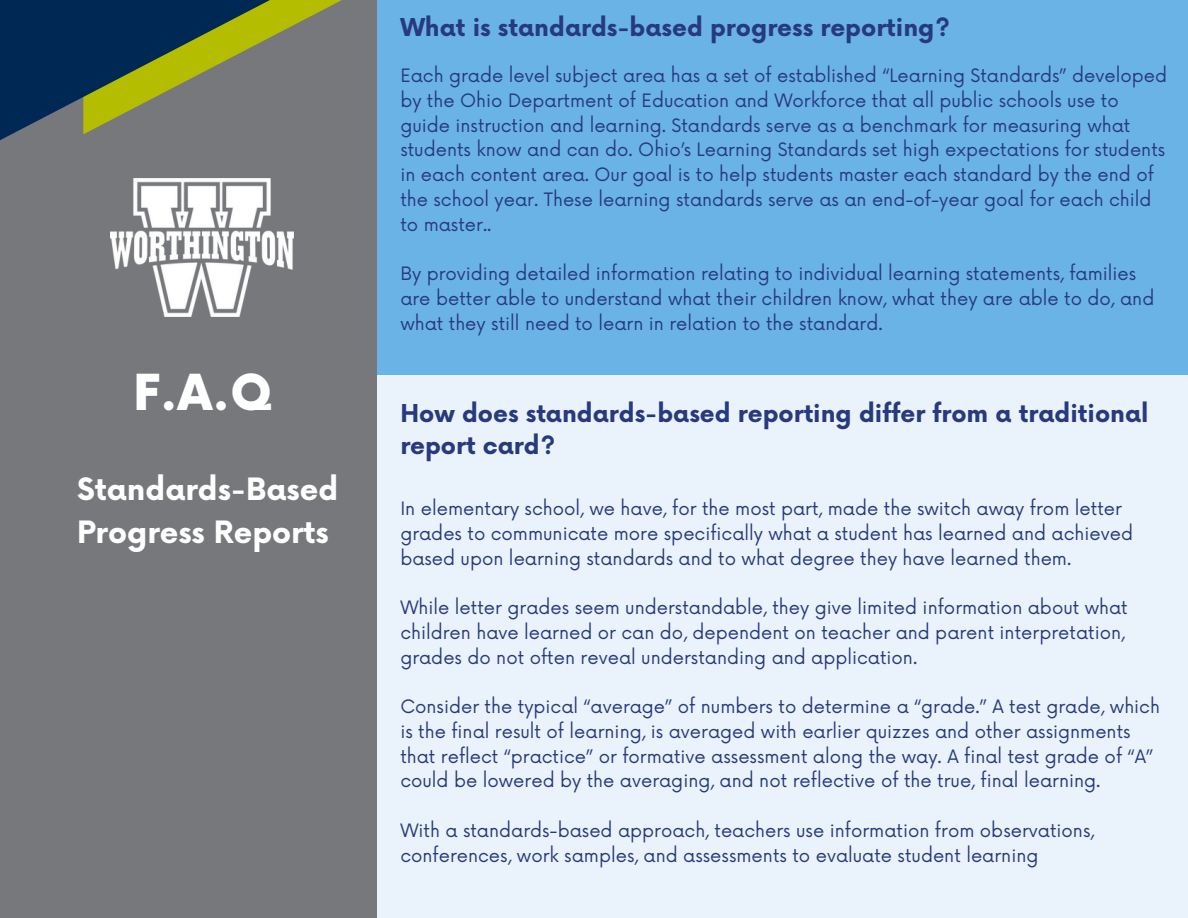
<style>
.page{position:relative;width:1188px;height:918px;background:#fff}
.page>*{position:absolute;margin:0;border:0;box-sizing:border-box;transform-origin:0 0}
.t1{font:900 48.3px "Now";color:#fff}
.t2{font:700 30px/42.8px "Now";color:#fff}
.t3{font:700 24px/32.7px "Now";color:#283a7f}
.t4{font:18px/24.8px "Now";color:#283a7f}
</style>
<div class="page">
<div style="left:377px;top:0;width:811px;height:384px;background:#69b3e7"></div>
<div style="left:0;top:0;width:376px;height:918px;background:#76787b"></div>
<div style="left:377px;top:375px;width:811px;height:543px;background:#eaf3fb"></div>
<img style="left:111px;top:179px;width:183px;height:137px">
<svg style="left:328px;top:0;width:49px;height:134px"></svg>
<svg style="left:0;top:0;width:328px;height:140px"></svg>
<p class="t1" style="left:133px;top:366px;width:140px">F.A.Q</p>
<p class="t2" style="left:77px;top:470px;width:263px">Standards-Based<br>Progress Reports</p>
<p class="t3" style="left:400px;top:12px;width:551px">What is standards-based progress reporting?</p>
<h1 class="t4" style="left:400px;top:64px;width:768px">Each grade level subject area has a set of established “Learning Standards” developed by the Ohio Department of Education and Workforce that all public schools use to guide instruction and learning. Standards serve as a benchmark for measuring what students know and can do. Ohio’s Learning Standards set high expectations for students in each content area. Our goal is to help students master each standard by the end of the school year. These learning standards serve as an end-of-year goal for each child to master..</h1>
<h2 class="t4" style="left:400px;top:262px;width:756px">By providing detailed information relating to individual learning statements, families are better able to understand what their children know, what they are able to do, and what they still need to learn in relation to the standard.</h2>
<p class="t3" style="left:400px;top:398px;width:750px">How does standards-based reporting differ from a traditional report card?</p>
<p class="t4" style="left:400px;top:497px;width:734px">In elementary school, we have, for the most part, made the switch away from letter grades to communicate more specifically what a student has learned and achieved based upon learning standards and to what degree they have learned them.</p>
<h3 class="t4" style="left:400px;top:596px;width:729px">While letter grades seem understandable, they give limited information about what children have learned or can do, dependent on teacher and parent interpretation, grades do not often reveal understanding and application.</h3>
<p class="t4" style="left:400px;top:695px;width:761px">Consider the typical “average” of numbers to determine a “grade.” A test grade, which is the final result of learning, is averaged with earlier quizzes and other assignments that reflect “practice” or formative assessment along the way. A final test grade of “A” could be lowered by the averaging, and not reflective of the true, final learning.</p>
<p class="t4" style="left:400px;top:819px;width:695px">With a standards-based approach, teachers use information from observations, conferences, work samples, and assessments to evaluate student learning</p>
</div>
